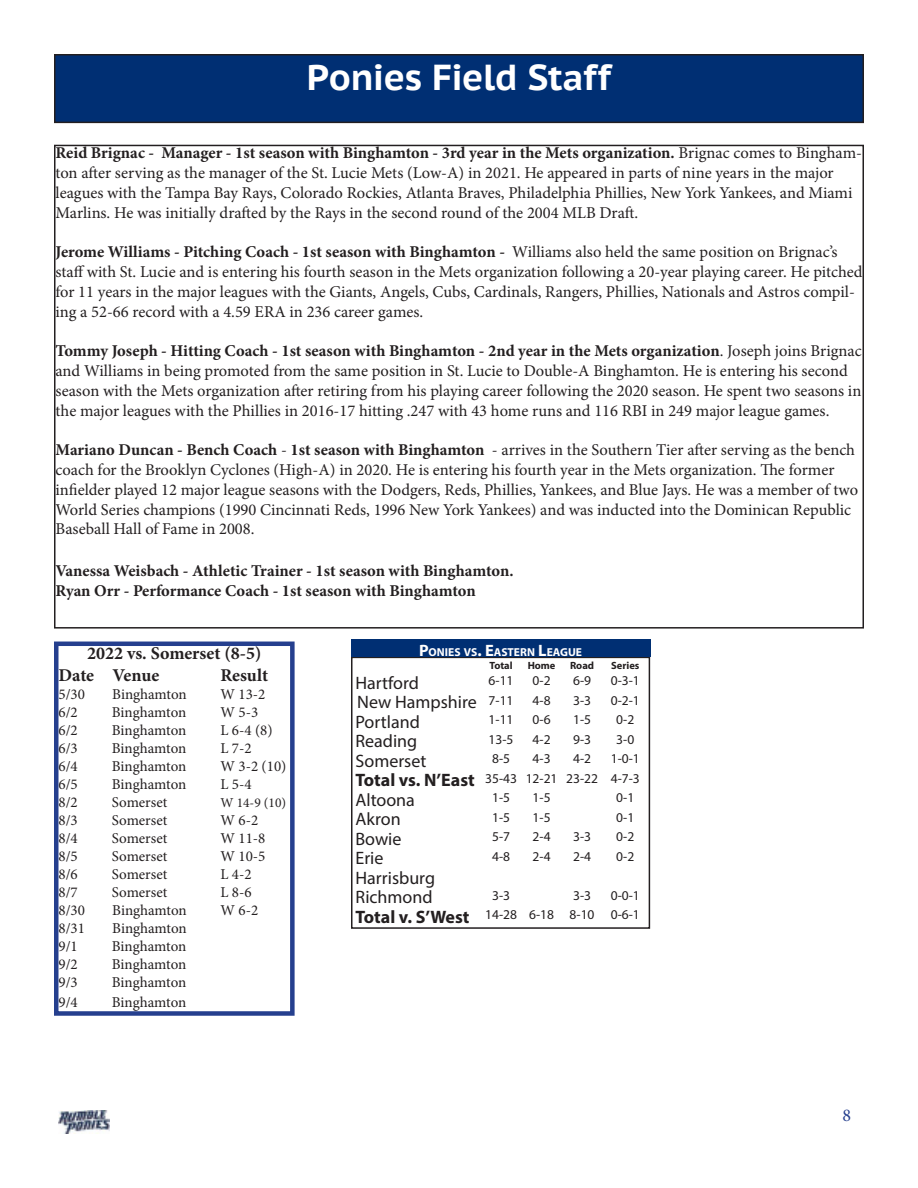
<style>
.page{position:relative;width:918px;height:1188px;background:#fff}
.page>*{position:absolute;margin:0;border:0;box-sizing:border-box;transform-origin:0 0}
.t1{font:700 36px "PT Sans Caption";letter-spacing:-.01em;color:#fff}
.t2{font:18px "Myriad Pro";color:#231f20}
.t3{font:700 18px "Minion Pro";color:#231f20}
.t4{font:700 18px "Myriad Pro";color:#231f20}
.t5{font:18px "Minion Pro";color:#253f8e}
.t6{font:16.5px/19.8px "Minion Pro";color:#231f20}
.t7{font:700 16.5px "Minion Pro";color:#231f20}
.t8{font:15px "Minion Pro";letter-spacing:-.005em;color:#231f20}
.t9{font:13.5px "Myriad Pro";color:#231f20}
.t10{font:13.5px "Minion Pro";color:#231f20}
.t11{font:700 11.55px "Myriad Pro";color:#fff}
.t12{font:700 10.5px "Myriad Pro";color:#231f20}
.s1{font-weight:700}
.s2{font-size:16.5px}
</style>
<div class="page">
<div style="left:55px;top:55px;width:808px;height:67px;background:#002f73"></div>
<div style="left:54px;top:54px;width:810px;height:69px;border:2px solid #231f20"></div>
<img style="left:58px;top:1110px;width:51px;height:24px">
<div style="left:351px;top:657px;width:299px;height:272px;border:2px solid #231f20"></div>
<div style="left:351px;top:639px;width:299px;height:18px;background:#002f73"></div>
<div style="left:54px;top:642px;width:241px;height:374px;border:4px solid #253f8e"></div>
<p class="t1" style="left:307px;top:53px;width:306px">Ponies Field Staff</p>
<p class="t6" style="left:56px;top:143px;width:808px"><span class="s1">Reid Brignac - Manager - 1st season with Binghamton - 3rd year in the Mets organization.</span> Brignac comes to Bingham&shy;ton after serving as the manager of the St. Lucie Mets (Low-A) in 2021. He appeared in parts of nine years in the major leagues with the Tampa Bay Rays, Colorado Rockies, Atlanta Braves, Philadelphia Phillies, New York Yankees, and Miami Marlins. He was initially drafted by the Rays in the second round of the 2004 MLB Draft.</p>
<p class="t6" style="left:56px;top:242px;width:809px"><span class="s1">Jerome Williams - Pitching Coach - 1st season with Binghamton -</span> Williams also held the same position on Brignac’s staff with St. Lucie and is entering his fourth season in the Mets organization following a 20-year playing career. He pitched for 11 years in the major leagues with the Giants, Angels, Cubs, Cardinals, Rangers, Phillies, Nationals and Astros compil&shy;ing a 52-66 record with a 4.59 ERA in 236 career games.</p>
<p class="t6" style="left:56px;top:341px;width:808px"><span class="s1">Tommy Joseph - Hitting Coach - 1st season with Binghamton - 2nd year in the Mets organization</span>. Joseph joins Brignac and Williams in being promoted from the same position in St. Lucie to Double-A Binghamton. He is entering his second season with the Mets organization after retiring from his playing career following the 2020 season. He spent two seasons in the major leagues with the Phillies in 2016-17 hitting .247 with 43 home runs and 116 RBI in 249 major league games.</p>
<p class="t6" style="left:56px;top:440px;width:804px"><span class="s1">Mariano Duncan - Bench Coach</span> - <span class="s1">1st season with Binghamton</span> - arrives in the Southern Tier after serving as the bench coach for the Brooklyn Cyclones (High-A) in 2020. He is entering his fourth year in the Mets organization. The former infielder played 12 major league seasons with the Dodgers, Reds, Phillies, Yankees, and Blue Jays. He was a member of two World Series champions (1990 Cincinnati Reds, 1996 New York Yankees) and was inducted into the Dominican Republic Baseball Hall of Fame in 2008.</p>
<p class="t7" style="left:56px;top:559px;width:460px">Vanessa Weisbach - Athletic Trainer - 1st season with Binghamton.</p>
<p class="t7" style="left:56px;top:579px;width:422px">Ryan Orr - Performance Coach - 1st season with Binghamton</p>
<p class="t3" style="left:87px;top:641px;width:176px">2022 vs. Somerset (8-5)</p>
<p class="t11" style="left:419px;top:645px;width:163px"><span class="s2">P</span>ONIES VS<span class="s2">. E</span>ASTERN <span class="s2">L</span>EAGUE</p>
<p class="t3" style="left:58px;top:662px;width:102px">Date Venue</p>
<p class="t3" style="left:220px;top:662px;width:49px">Result</p>
<p class="t8" style="left:58px;top:684px;width:28px">5/30</p>
<p class="t8" style="left:112px;top:684px;width:76px">Binghamton</p>
<p class="t8" style="left:220px;top:684px;width:46px">W 13-2</p>
<p class="t8" style="left:58px;top:702px;width:21px">6/2</p>
<p class="t8" style="left:112px;top:702px;width:76px">Binghamton</p>
<p class="t8" style="left:220px;top:702px;width:39px">W 5-3</p>
<p class="t8" style="left:58px;top:720px;width:21px">6/2</p>
<p class="t8" style="left:112px;top:720px;width:76px">Binghamton</p>
<p class="t8" style="left:220px;top:720px;width:54px">L 6-4 (8)</p>
<p class="t8" style="left:58px;top:738px;width:21px">6/3</p>
<p class="t8" style="left:112px;top:738px;width:76px">Binghamton</p>
<p class="t8" style="left:220px;top:738px;width:33px">L 7-2</p>
<p class="t8" style="left:58px;top:756px;width:21px">6/4</p>
<p class="t8" style="left:112px;top:756px;width:76px">Binghamton</p>
<p class="t8" style="left:220px;top:756px;width:67px">W 3-2 (10)</p>
<p class="t8" style="left:58px;top:774px;width:21px">6/5</p>
<p class="t8" style="left:112px;top:774px;width:76px">Binghamton</p>
<p class="t8" style="left:220px;top:774px;width:33px">L 5-4</p>
<p class="t8" style="left:58px;top:792px;width:21px">8/2</p>
<p class="t8" style="left:112px;top:792px;width:57px">Somerset</p>
<p class="t10" style="left:220px;top:793px;width:67px">W 14-9 (10)</p>
<p class="t8" style="left:58px;top:810px;width:21px">8/3</p>
<p class="t8" style="left:112px;top:810px;width:57px">Somerset</p>
<p class="t8" style="left:220px;top:810px;width:39px">W 6-2</p>
<p class="t8" style="left:58px;top:828px;width:21px">8/4</p>
<p class="t8" style="left:112px;top:828px;width:57px">Somerset</p>
<p class="t8" style="left:220px;top:828px;width:46px">W 11-8</p>
<p class="t8" style="left:58px;top:846px;width:21px">8/5</p>
<p class="t8" style="left:112px;top:846px;width:57px">Somerset</p>
<p class="t8" style="left:220px;top:846px;width:46px">W 10-5</p>
<p class="t8" style="left:58px;top:864px;width:21px">8/6</p>
<p class="t8" style="left:112px;top:864px;width:57px">Somerset</p>
<p class="t8" style="left:220px;top:864px;width:33px">L 4-2</p>
<p class="t8" style="left:58px;top:882px;width:21px">8/7</p>
<p class="t8" style="left:112px;top:882px;width:57px">Somerset</p>
<p class="t8" style="left:220px;top:882px;width:33px">L 8-6</p>
<p class="t8" style="left:58px;top:900px;width:28px">8/30</p>
<p class="t8" style="left:112px;top:900px;width:76px">Binghamton</p>
<p class="t8" style="left:220px;top:900px;width:39px">W 6-2</p>
<p class="t8" style="left:58px;top:918px;width:28px">8/31</p>
<p class="t8" style="left:112px;top:918px;width:76px">Binghamton</p>
<p class="t8" style="left:58px;top:936px;width:21px">9/1</p>
<p class="t8" style="left:112px;top:936px;width:76px">Binghamton</p>
<p class="t8" style="left:58px;top:954px;width:21px">9/2</p>
<p class="t8" style="left:112px;top:954px;width:76px">Binghamton</p>
<p class="t8" style="left:58px;top:972px;width:21px">9/3</p>
<p class="t8" style="left:112px;top:972px;width:76px">Binghamton</p>
<p class="t8" style="left:58px;top:992px;width:21px">9/4</p>
<p class="t8" style="left:112px;top:992px;width:76px">Binghamton</p>
<p class="t12" style="left:489px;top:659px;width:25px">Total</p>
<p class="t12" style="left:528px;top:659px;width:29px">Home</p>
<p class="t12" style="left:570px;top:659px;width:26px">Road</p>
<p class="t12" style="left:611px;top:659px;width:30px">Series</p>
<p class="t2" style="left:356px;top:672px;width:65px">Hartford</p>
<p class="t9" style="left:489px;top:673px;width:26px">6-11</p>
<p class="t9" style="left:533px;top:673px;width:19px">0-2</p>
<p class="t9" style="left:573px;top:673px;width:19px">6-9</p>
<p class="t9" style="left:611px;top:673px;width:31px">0-3-1</p>
<p class="t2" style="left:357px;top:691px;width:121px">New Hampshire</p>
<p class="t9" style="left:489px;top:692px;width:26px">7-11</p>
<p class="t9" style="left:533px;top:692px;width:19px">4-8</p>
<p class="t9" style="left:573px;top:692px;width:19px">3-3</p>
<p class="t9" style="left:611px;top:692px;width:31px">0-2-1</p>
<p class="t2" style="left:356px;top:711px;width:66px">Portland</p>
<p class="t9" style="left:489px;top:712px;width:26px">1-11</p>
<p class="t9" style="left:533px;top:712px;width:19px">0-6</p>
<p class="t9" style="left:573px;top:712px;width:19px">1-5</p>
<p class="t9" style="left:616px;top:712px;width:19px">0-2</p>
<p class="t2" style="left:356px;top:730px;width:63px">Reading</p>
<p class="t9" style="left:489px;top:731px;width:26px">13-5</p>
<p class="t9" style="left:533px;top:731px;width:19px">4-2</p>
<p class="t9" style="left:573px;top:731px;width:19px">9-3</p>
<p class="t9" style="left:616px;top:731px;width:19px">3-0</p>
<p class="t2" style="left:356px;top:750px;width:72px">Somerset</p>
<p class="t9" style="left:492px;top:751px;width:19px">8-5</p>
<p class="t9" style="left:533px;top:751px;width:19px">4-3</p>
<p class="t9" style="left:573px;top:751px;width:19px">4-2</p>
<p class="t9" style="left:611px;top:751px;width:31px">1-0-1</p>
<p class="t4" style="left:356px;top:768px;width:121px">Total vs. N’East</p>
<p class="t9" style="left:485px;top:770px;width:33px">35-43</p>
<p class="t9" style="left:526px;top:770px;width:33px">12-21</p>
<p class="t9" style="left:566px;top:770px;width:33px">23-22</p>
<p class="t9" style="left:611px;top:770px;width:31px">4-7-3</p>
<p class="t2" style="left:356px;top:789px;width:61px">Altoona</p>
<p class="t9" style="left:492px;top:790px;width:19px">1-5</p>
<p class="t9" style="left:533px;top:790px;width:19px">1-5</p>
<p class="t9" style="left:616px;top:790px;width:19px">0-1</p>
<p class="t2" style="left:356px;top:808px;width:47px">Akron</p>
<p class="t9" style="left:492px;top:809px;width:19px">1-5</p>
<p class="t9" style="left:533px;top:809px;width:19px">1-5</p>
<p class="t9" style="left:616px;top:809px;width:19px">0-1</p>
<p class="t2" style="left:356px;top:828px;width:48px">Bowie</p>
<p class="t9" style="left:492px;top:829px;width:19px">5-7</p>
<p class="t9" style="left:533px;top:829px;width:19px">2-4</p>
<p class="t9" style="left:573px;top:829px;width:19px">3-3</p>
<p class="t9" style="left:616px;top:829px;width:19px">0-2</p>
<p class="t2" style="left:356px;top:847px;width:30px">Erie</p>
<p class="t9" style="left:492px;top:848px;width:19px">4-8</p>
<p class="t9" style="left:533px;top:848px;width:19px">2-4</p>
<p class="t9" style="left:573px;top:848px;width:19px">2-4</p>
<p class="t9" style="left:616px;top:848px;width:19px">0-2</p>
<p class="t2" style="left:356px;top:867px;width:81px">Harrisburg</p>
<p class="t2" style="left:356px;top:886px;width:79px">Richmond</p>
<p class="t9" style="left:492px;top:887px;width:19px">3-3</p>
<p class="t9" style="left:573px;top:887px;width:19px">3-3</p>
<p class="t9" style="left:611px;top:887px;width:31px">0-0-1</p>
<p class="t4" style="left:356px;top:905px;width:116px">Total v. S’West</p>
<p class="t9" style="left:485px;top:907px;width:33px">14-28</p>
<p class="t9" style="left:529px;top:907px;width:26px">6-18</p>
<p class="t9" style="left:570px;top:907px;width:26px">8-10</p>
<p class="t9" style="left:611px;top:907px;width:31px">0-6-1</p>
<p class="t5" style="left:842px;top:1103px;width:10px">8</p>
</div>
